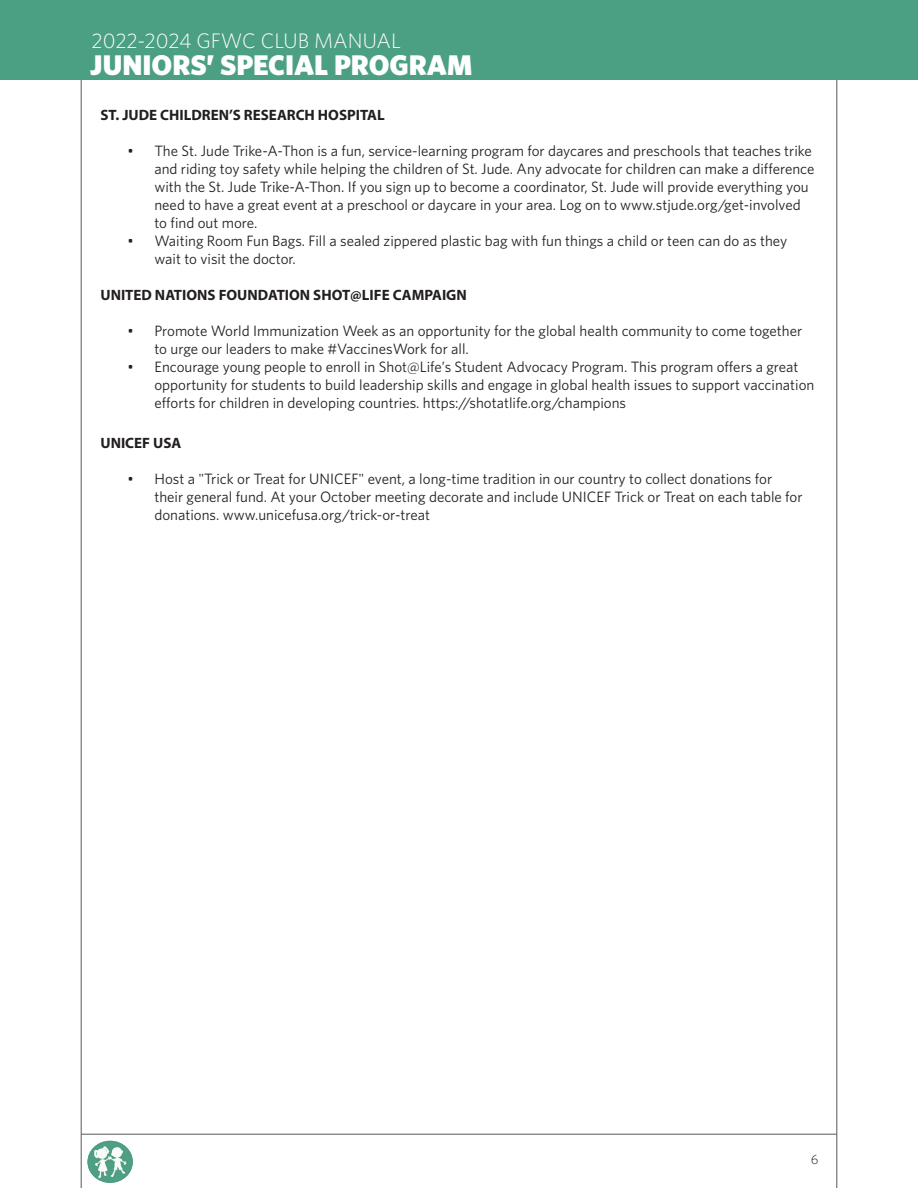
<style>
.page{position:relative;width:918px;height:1188px;background:#fff}
.page>*{position:absolute;margin:0;border:0;box-sizing:border-box;transform-origin:0 0}
.t1{font:900 28.5px "Whitney HTF";color:#fff}
.t2{font:300 21px "Whitney HTF";color:#fff}
.t3{font:15px/18px "Whitney HTF";color:#231f20}
.t4{font:700 15px "Myriad Pro";color:#231f20}
.t5{font:300 13.5px "Whitney HTF";color:#231f20}
</style>
<div class="page">
<hr style="left:81px;top:1134px;width:756px;height:1px;background:#57585a">
<hr style="left:837px;top:0;width:1px;height:1188px;background:#57585a">
<hr style="left:81px;top:0;width:1px;height:1188px;background:#57585a">
<div style="left:0;top:0;width:918px;height:80px;background:#4ba083"></div>
<img style="left:87px;top:1141px;width:46px;height:42px">
<p class="t2" style="left:92px;top:29px;width:311px">2022-2024 GFWC CLUB MANUAL</p>
<p class="t1" style="left:90px;top:47px;width:384px">JUNIORS’ SPECIAL PROGRAM</p>
<h2 class="t2" style="left:127px;top:29px;width:14px">0</h2>
<h2 class="t2" style="left:182px;top:29px;width:13px">2</h2>
<p class="t4" style="left:100px;top:105px;width:286px">ST. JUDE CHILDREN’S RESEARCH HOSPITAL</p>
<p class="t3" style="left:154px;top:142px;width:662px;text-indent:-27px">• The St. Jude Trike-A-Thon is a fun, service-learning program for daycares and preschools that teaches trike and riding toy safety while helping the children of St. Jude. Any advocate for children can make a difference with the St. Jude Trike-A-Thon. If you sign up to become a coordinator, St. Jude will provide everything you need to have a great event at a preschool or daycare in your area. Log on to www.stjude.org/get-involved to find out more.</p>
<p class="t3" style="left:154px;top:232px;width:634px;text-indent:-27px">• Waiting Room Fun Bags. Fill a sealed zippered plastic bag with fun things a child or teen can do as they wait to visit the doctor.</p>
<p class="t4" style="left:100px;top:285px;width:368px">UNITED NATIONS FOUNDATION SHOT@LIFE CAMPAIGN</p>
<p class="t3" style="left:154px;top:322px;width:649px;text-indent:-27px">• Promote World Immunization Week as an opportunity for the global health community to come together to urge our leaders to make #VaccinesWork for all.</p>
<p class="t3" style="left:154px;top:358px;width:661px;text-indent:-27px">• Encourage young people to enroll in Shot@Life’s Student Advocacy Program. This program offers a great opportunity for students to build leadership skills and engage in global health issues to support vaccination efforts for children in developing countries. https://shotatlife.org/champions</p>
<p class="t4" style="left:100px;top:433px;width:82px">UNICEF USA</p>
<p class="t3" style="left:154px;top:469px;width:650px;text-indent:-27px">• Host a "Trick or Treat for UNICEF" event, a long-time tradition in our country to collect donations for their general fund. At your October meeting decorate and include UNICEF Trick or Treat on each table for donations. www.unicefusa.org/trick-or-treat</p>
<p class="t5" style="left:811px;top:1152px;width:9px">6</p>
</div>
